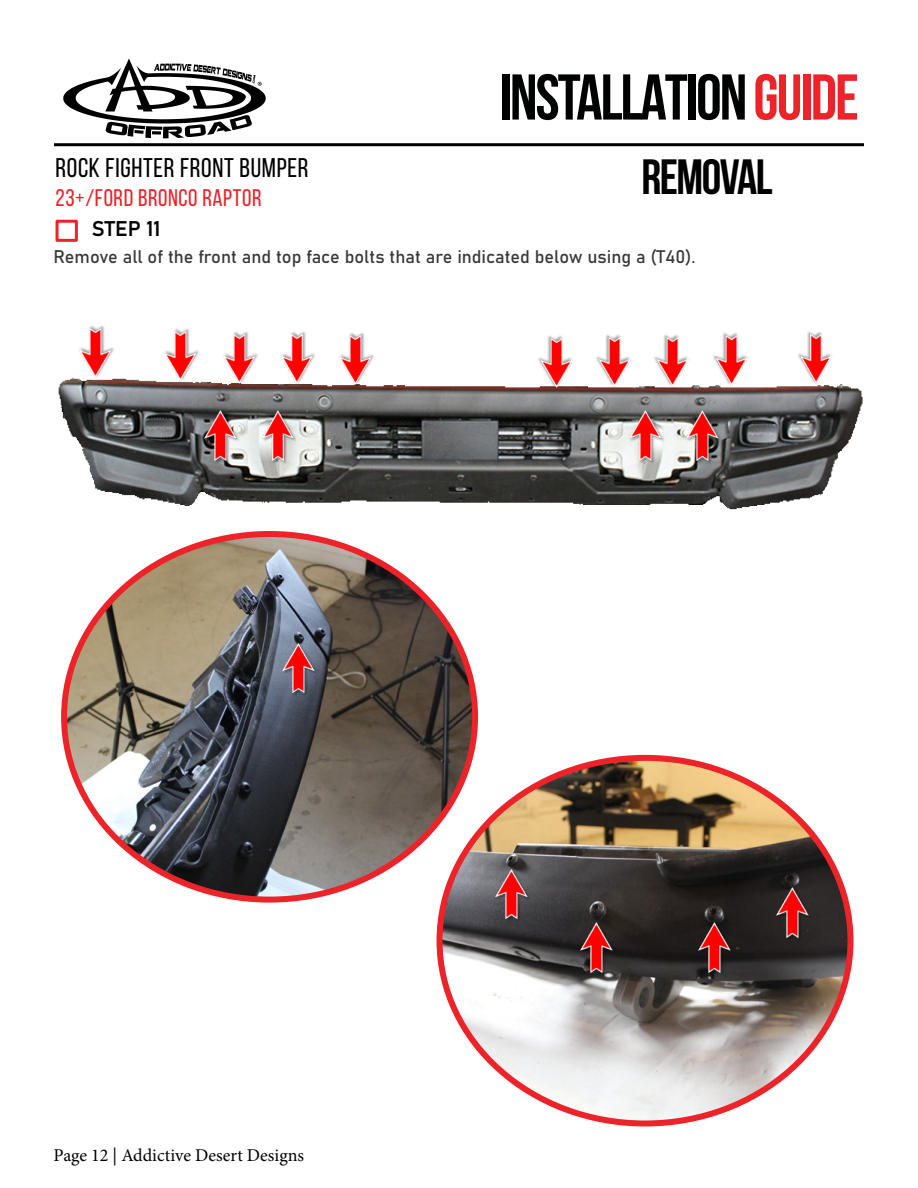
<style>
.page{position:relative;width:918px;height:1188px;background:#fff}
.page>*{position:absolute;margin:0;border:0;box-sizing:border-box;transform-origin:0 0}
.t1{font:700 64.5px "Bebas Neue";letter-spacing:-.03em;color:#000101}
.t2{font:700 49.5px "Bebas Neue";letter-spacing:-.03em;color:#000101}
.t3{font:27px "Bebas Neue";letter-spacing:.025em;color:#000}
.t4{font:24px "Bebas Neue";letter-spacing:.025em;color:#ec2329}
.t5{font:21px "Bahnschrift";color:#000}
.t6{font:18px "Bahnschrift";color:#383838}
.t7{font:18px "Minion Pro";color:#000}
.s1{color:#ec2329}
</style>
<div class="page">
<hr style="left:54px;top:143px;width:810px;height:3px;background:#000">
<svg style="left:63px;top:59px;width:203px;height:79px"></svg>
<div style="left:56px;top:220px;width:22px;height:22px;border:3px solid #ec2329"></div>
<img style="left:58px;top:377px;width:805px;height:133px">
<img style="left:78px;top:326px;width:38px;height:54px">
<img style="left:203px;top:408px;width:38px;height:57px">
<img style="left:260px;top:408px;width:39px;height:57px">
<img style="left:628px;top:408px;width:38px;height:57px">
<img style="left:685px;top:408px;width:38px;height:57px">
<img style="left:338px;top:333px;width:38px;height:54px">
<img style="left:279px;top:331px;width:39px;height:55px">
<img style="left:222px;top:332px;width:38px;height:54px">
<img style="left:163px;top:329px;width:38px;height:54px">
<img style="left:795px;top:331px;width:39px;height:55px">
<img style="left:536px;top:336px;width:38px;height:54px">
<img style="left:594px;top:335px;width:38px;height:54px">
<img style="left:652px;top:335px;width:38px;height:54px">
<img style="left:711px;top:333px;width:38px;height:54px">
<img style="left:64px;top:534px;width:411px;height:365px">
<img style="left:281px;top:641px;width:38px;height:57px">
<img style="left:440px;top:758px;width:408px;height:366px">
<img style="left:697px;top:921px;width:38px;height:56px">
<img style="left:579px;top:921px;width:38px;height:56px">
<img style="left:775px;top:886px;width:38px;height:56px">
<img style="left:494px;top:867px;width:38px;height:57px">
<h3 class="t3" style="left:56px;top:153px;width:254px">ROCK FIGHTER FRONT BUMPER</h3>
<h3 class="t4" style="left:56px;top:185px;width:208px">23+/FORD BRONCO RAPTOR</h3>
<h1 class="t1" style="left:500px;top:62px;width:361px">INSTALLATION<span class="s1">GUIDE</span></h1>
<h2 class="t2" style="left:641px;top:150px;width:133px">REMOVAL</h2>
<p class="t5" style="left:92px;top:213px;width:70px">STEP 11</p>
<p class="t6" style="left:54px;top:243px;width:644px">Remove all of the front and top face bolts that are indicated below using a (T40).</p>
<p class="t7" style="left:54px;top:1143px;width:252px">Page 12 | Addictive Desert Designs</p>
</div>
